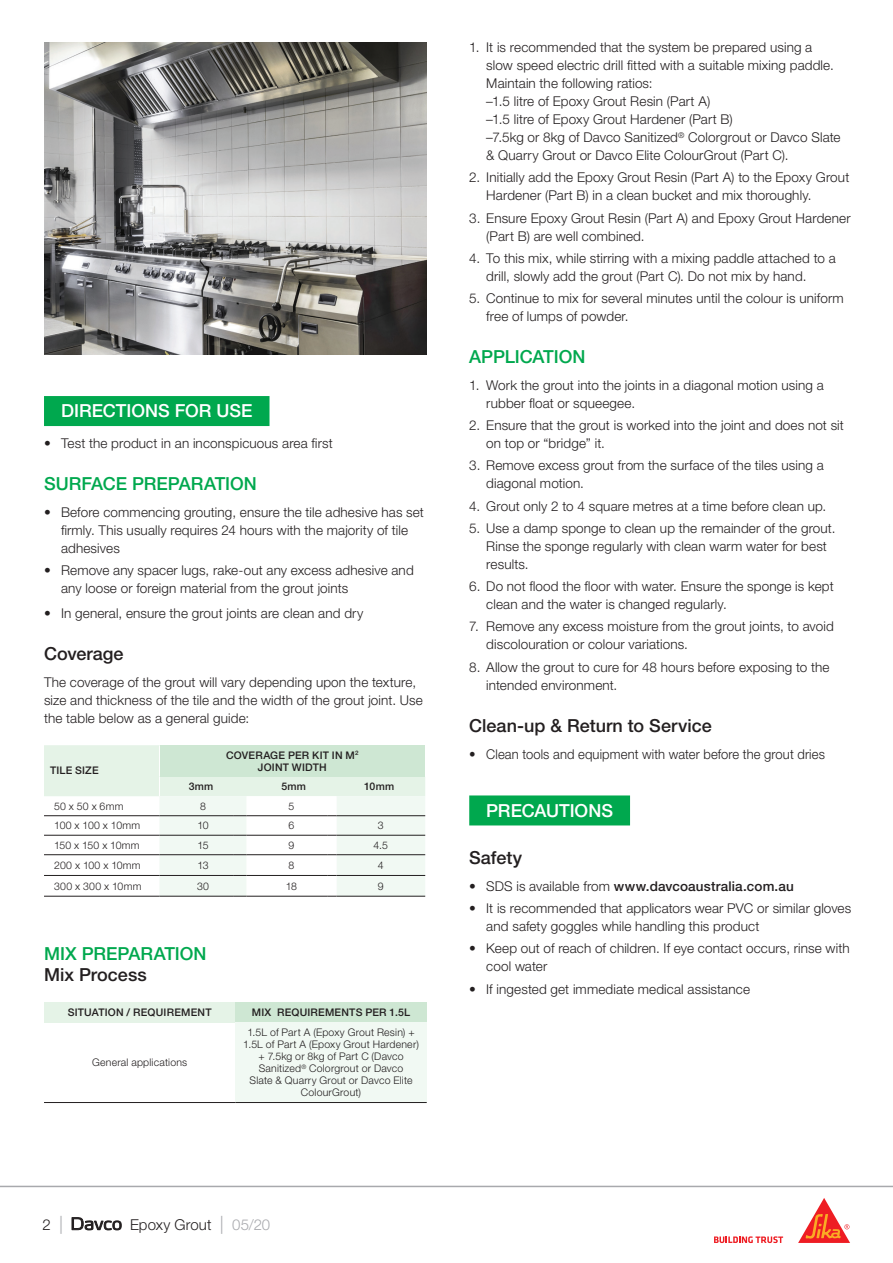
<style>
.page{position:relative;width:893px;height:1263px;background:#fff}
.page>*{position:absolute;margin:0;border:0;box-sizing:border-box;transform-origin:0 0}
.t1{font:500 18px "Helvetica Neue LT Std";color:#231f20}
.t2{font:500 18px "Helvetica Neue LT Std";color:#00a84e}
.t3{font:500 18px "Helvetica Neue LT Std";color:#fff}
.t4{font:300 15px "Helvetica Neue LT Std";letter-spacing:.005em;color:#231f20}
.t5{font:300 13.5px/18px "Helvetica Neue LT Std";letter-spacing:.01em;color:#231f20}
.t6{font:300 13.5px "Helvetica Neue LT Std";letter-spacing:.01em;color:#231f20;scale:.96 1}
.t7{font:500 13.5px "Helvetica Neue LT Std";letter-spacing:.01em;color:#231f20}
.t8{font:300 10.5px/12px "Helvetica Neue LT Std";letter-spacing:.02em;color:#231f20;text-align:center}
.t9{font:500 10.5px/12px "Helvetica Neue LT Std";letter-spacing:.02em;color:#231f20;text-align:center}
.s1{font-weight:300}
.s2{font-size:18px;color:#a8a9ad}
.s3{color:#a8a9ad}
</style>
<div class="page">
<div style="left:44px;top:396px;width:225px;height:30px;background:#00a84e"></div>
<img style="left:44px;top:43px;width:383px;height:311px">
<svg style="left:44px;top:745px;width:381px;height:152px"></svg>
<div style="left:44px;top:1002px;width:191px;height:20px;background:#e5f3e7"></div>
<div style="left:235px;top:1002px;width:192px;height:20px;background:#cee7d3"></div>
<div style="left:235px;top:1022px;width:192px;height:80px;background:#f1f9f3"></div>
<hr style="left:44px;top:1102px;width:191px;height:1px;background:#231f20">
<hr style="left:235px;top:1102px;width:192px;height:1px;background:#231f20">
<div style="left:469px;top:795px;width:161px;height:30px;background:#00a84e"></div>
<svg style="left:72px;top:1217px;width:50px;height:13px"></svg>
<hr style="left:0;top:1186px;width:893px;height:1px;background:#a8a9ad">
<svg style="left:714px;top:1236px;width:69px;height:7px"></svg>
<svg style="left:798px;top:1198px;width:52px;height:45px"></svg>
<h1 class="t3" style="left:61px;top:400px;width:193px">DIRECTIONS FOR USE</h1>
<p class="t5" style="left:44px;top:434px;width:290px">• Test the product in an inconspicuous area first</p>
<h1 class="t2" style="left:44px;top:473px;width:214px">SURFACE PREPARATION</h1>
<p class="t5" style="left:61px;top:503px;width:364px;text-indent:-17px">• Before commencing grouting, ensure the tile adhesive has set firmly. This usually requires 24 hours with the majority of tile adhesives</p>
<p class="t5" style="left:61px;top:561px;width:354px;text-indent:-17px">• Remove any spacer lugs, rake-out any excess adhesive and any loose or foreign material from the grout joints</p>
<p class="t5" style="left:44px;top:604px;width:321px">• In general, ensure the grout joints are clean and dry</p>
<h1 class="t1" style="left:44px;top:643px;width:81px">Coverage</h1>
<p class="t5" style="left:44px;top:673px;width:380px">The coverage of the grout will vary depending upon the texture, size and thickness of the tile and the width of the grout joint. Use the table below as a general guide:</p>
<p class="t9" style="left:50px;top:765px;width:50px">TILE SIZE</p>
<p class="t9" style="left:226px;top:749px;width:134px">COVERAGE PER KIT IN M<sup>2<br></sup>JOINT WIDTH</p>
<p class="t9" style="left:189px;top:780px;width:26px">3mm</p>
<p class="t9" style="left:281px;top:780px;width:26px">5mm</p>
<p class="t9" style="left:364px;top:780px;width:32px">10mm</p>
<p class="t8" style="left:54px;top:800px;width:71px">50 x 50 x 6mm</p>
<p class="t8" style="left:200px;top:800px;width:7px">8</p>
<p class="t8" style="left:289px;top:800px;width:7px">5</p>
<p class="t8" style="left:54px;top:819px;width:87px">100 x 100 x 10mm</p>
<p class="t8" style="left:197px;top:819px;width:13px">10</p>
<p class="t8" style="left:289px;top:819px;width:7px">6</p>
<p class="t8" style="left:378px;top:819px;width:7px">3</p>
<p class="t8" style="left:54px;top:839px;width:87px">150 x 150 x 10mm</p>
<p class="t8" style="left:197px;top:839px;width:13px">15</p>
<p class="t8" style="left:289px;top:839px;width:7px">9</p>
<p class="t8" style="left:374px;top:839px;width:16px">4.5</p>
<p class="t8" style="left:54px;top:859px;width:88px">200 x 100 x 10mm</p>
<p class="t8" style="left:197px;top:859px;width:13px">13</p>
<p class="t8" style="left:289px;top:859px;width:7px">8</p>
<p class="t8" style="left:378px;top:859px;width:7px">4</p>
<p class="t8" style="left:54px;top:880px;width:89px">300 x 300 x 10mm</p>
<p class="t8" style="left:197px;top:880px;width:13px">30</p>
<p class="t8" style="left:286px;top:880px;width:13px">18</p>
<p class="t8" style="left:378px;top:880px;width:7px">9</p>
<h1 class="t2" style="left:44px;top:943px;width:164px">MIX PREPARATION</h1>
<h1 class="t1" style="left:44px;top:964px;width:104px">Mix Process</h1>
<p class="t9" style="left:68px;top:1006px;width:145px">SITUATION / REQUIREMENT</p>
<p class="t9" style="left:252px;top:1006px;width:160px">MIX REQUIREMENTS PER 1.5L</p>
<p class="t8" style="left:92px;top:1056px;width:97px">General applications</p>
<p class="t8" style="left:243px;top:1026px;width:177px">1.5L of Part A (Epoxy Grout Resin) +<br>1.5L of Part A (Epoxy Grout Hardener) + 7.5kg or 8kg of Part C (Davco<br>Sanitized<sup>®</sup> Colorgrout or Davco<br>Slate &amp; Quarry Grout or Davco Elite<br>ColourGrout)</p>
<p class="t5" style="left:486px;top:38px;width:356px;text-indent:-17px">1. It is recommended that the system be prepared using a slow speed electric drill fitted with a suitable mixing paddle.<br>Maintain the following ratios:<br>–1.5 litre of Epoxy Grout Resin (Part A)<br>–1.5 litre of Epoxy Grout Hardener (Part B)<br>–7.5kg or 8kg of Davco Sanitized<sup>®</sup> Colorgrout or Davco Slate &amp; Quarry Grout or Davco Elite ColourGrout (Part C).</p>
<p class="t5" style="left:486px;top:168px;width:365px;text-indent:-17px">2. Initially add the Epoxy Grout Resin (Part A) to the Epoxy Grout<br>Hardener (Part B) in a clean bucket and mix thoroughly.</p>
<p class="t5" style="left:486px;top:209px;width:366px;text-indent:-17px">3. Ensure Epoxy Grout Resin (Part A) and Epoxy Grout Hardener (Part B) are well combined.</p>
<p class="t5" style="left:486px;top:249px;width:351px;text-indent:-17px">4. To this mix, while stirring with a mixing paddle attached to a drill, slowly add the grout (Part C). Do not mix by hand.</p>
<p class="t5" style="left:486px;top:289px;width:359px;text-indent:-17px">5. Continue to mix for several minutes until the colour is uniform free of lumps of powder.</p>
<h1 class="t2" style="left:469px;top:346px;width:118px">APPLICATION</h1>
<p class="t5" style="left:486px;top:376px;width:339px;text-indent:-17px">1. Work the grout into the joints in a diagonal motion using a rubber float or squeegee.</p>
<p class="t5" style="left:486px;top:416px;width:359px;text-indent:-17px">2. Ensure that the grout is worked into the joint and does not sit on top or “bridge” it.</p>
<p class="t5" style="left:486px;top:456px;width:339px;text-indent:-17px">3. Remove excess grout from the surface of the tiles using a diagonal motion.</p>
<p class="t5" style="left:469px;top:497px;width:359px">4. Grout only 2 to 4 square metres at a time before clean up.</p>
<p class="t5" style="left:486px;top:519px;width:351px;text-indent:-17px">5. Use a damp sponge to clean up the remainder of the grout.<br>Rinse the sponge regularly with clean warm water for best results.</p>
<p class="t5" style="left:486px;top:577px;width:349px;text-indent:-17px">6. Do not flood the floor with water. Ensure the sponge is kept clean and the water is changed regularly.</p>
<p class="t5" style="left:486px;top:617px;width:349px;text-indent:-17px">7. Remove any excess moisture from the grout joints, to avoid discolouration or colour variations.</p>
<p class="t5" style="left:486px;top:658px;width:345px;text-indent:-17px">8. Allow the grout to cure for 48 hours before exposing to the intended environment.</p>
<h1 class="t1" style="left:469px;top:715px;width:244px">Clean-up &amp; Return to Service</h1>
<p class="t6" style="left:469px;top:745px;width:372px">• Clean tools and equipment with water before the grout dries</p>
<h1 class="t3" style="left:486px;top:800px;width:128px">PRECAUTIONS</h1>
<h1 class="t1" style="left:469px;top:847px;width:54px">Safety</h1>
<p class="t7" style="left:469px;top:878px;width:326px"><span class="s1">• SDS is available from</span> www.davcoaustralia.com.au</p>
<p class="t5" style="left:486px;top:899px;width:367px;text-indent:-17px">• It is recommended that applicators wear PVC or similar gloves and safety goggles while handling this product</p>
<p class="t5" style="left:486px;top:939px;width:365px;text-indent:-17px">• Keep out of reach of children. If eye contact occurs, rinse with cool water</p>
<p class="t5" style="left:469px;top:979px;width:282px">• If ingested get immediate medical assistance</p>
<p class="t4" style="left:43px;top:1216px;width:22px">2 <span class="s2">|</span></p>
<p class="t4" style="left:130px;top:1216px;width:142px">Epoxy Grout <span class="s2">|</span> <span class="s3">05/20</span></p>
</div>
